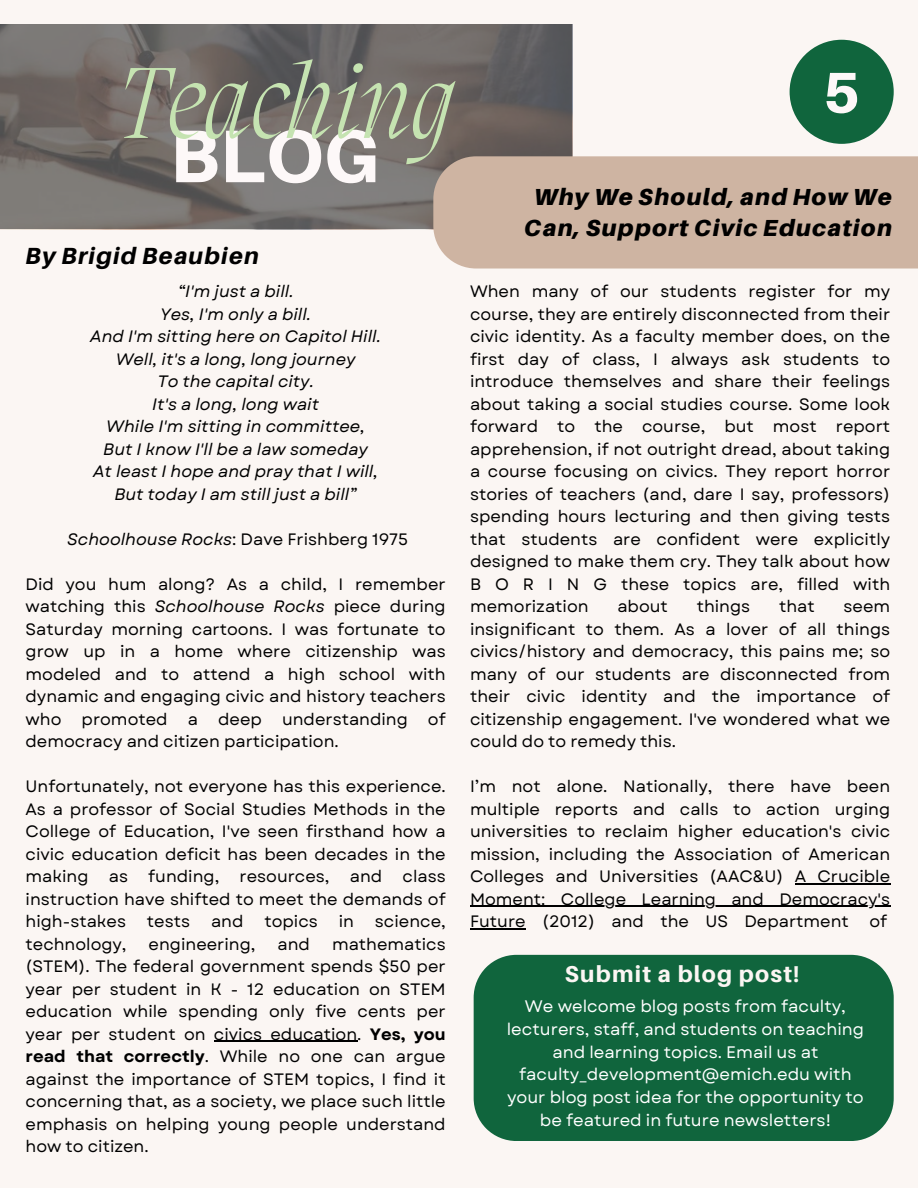
<style>
.page{position:relative;width:918px;height:1188px;background:#fbf6f3}
.page>*{position:absolute;margin:0;border:0;box-sizing:border-box;transform-origin:0 0}
.t1{font:italic 200 103.5px "Migra";color:#c5e3b1}
.t2{font:800 74.7px "Aileron";color:#fdf8f8}
.t3{font:800 57.6px "Aileron";color:#fdf8f8}
.t4{font:italic 800 23.4px "Aileron";letter-spacing:.055em;color:#000}
.t5{font:italic 900 23.25px/31.5px "Aileron";letter-spacing:.055em;color:#000;text-align:center}
.t6{font:800 22.95px "Aileron";letter-spacing:.055em;color:#fbf6f3}
.t7{font:16.65px/22.8px "Garet";color:#fff;text-align:center}
.t8{font:16.5px/22.5px "Garet";color:#000;text-align:justify}
.t9{font:italic 16.5px "Garet";color:#000}
.s1{font-style:italic}
.s2{font-weight:700}
</style>
<div class="page">
<svg style="left:0;top:24px;width:572px;height:205px;background:#706b69"></svg>
<div style="left:433px;top:156px;width:485px;height:113px;background:#ceb4a2"></div>
<div style="left:790px;top:40px;width:104px;height:104px;background:#10653d;border-radius:50%"></div>
<hr style="left:214px;top:1041px;width:143px;height:1px;background:#000">
<div style="left:474px;top:955px;width:420px;height:186px;background:#10653d"></div>
<hr style="left:795px;top:883px;width:95px;height:1px;background:#000">
<hr style="left:470px;top:906px;width:420px;height:1px;background:#000">
<hr style="left:470px;top:928px;width:56px;height:1px;background:#000">
<h1 class="t1" style="left:118px;top:54px;width:337px">Teaching</h1>
<p class="t2" style="left:170px;top:110px;width:211px">BLOG</p>
<p class="t4" style="left:26px;top:241px;width:235px">By Brigid Beaubien</p>
<h3 class="t9" style="left:178px;top:279px;width:117px">“I'm just a bill.</h3>
<h3 class="t9" style="left:160px;top:302px;width:153px">Yes, I'm only a bill.</h3>
<p class="t9" style="left:90px;top:324px;width:292px">And I'm sitting here on Capitol Hill.</p>
<p class="t9" style="left:116px;top:347px;width:241px">Well, it's a long, long journey</p>
<p class="t9" style="left:157px;top:369px;width:158px">To the capital city.</p>
<p class="t9" style="left:152px;top:392px;width:168px">It's a long, long wait</p>
<p class="t9" style="left:106px;top:414px;width:260px">While I'm sitting in committee,</p>
<p class="t9" style="left:103px;top:437px;width:266px">But I know I'll be a law someday</p>
<p class="t9" style="left:93px;top:459px;width:286px">At least I hope and pray that I will,</p>
<p class="t9" style="left:114px;top:482px;width:244px">But today I am still just a bill”</p>
<p class="t8" style="left:67px;top:528px;width:342px"><span class="s1">Schoolhouse Rocks</span>: Dave Frishberg 1975</p>
<p class="t8" style="left:26px;top:573px;width:422px">Did you hum along? As a child, I remember watching this <span class="s1">Schoolhouse Rocks</span> piece during Saturday morning cartoons. I was fortunate to grow up in a home where citizenship was modeled and to attend a high school with dynamic and engaging civic and history teachers who promoted a deep understanding of democracy and citizen participation.</p>
<p class="t8" style="left:26px;top:775px;width:422px">Unfortunately, not everyone has this experience.<br>As a professor of Social Studies Methods in the College of Education, I've seen firsthand how a civic education deficit has been decades in the making as funding, resources, and class instruction have shifted to meet the demands of high-stakes</p>
<p class="t8" style="left:147px;top:910px;width:45px">tests</p>
<p class="t8" style="left:211px;top:910px;width:34px">and</p>
<p class="t8" style="left:264px;top:910px;width:55px">topics</p>
<p class="t8" style="left:339px;top:910px;width:17px">in</p>
<p class="t8" style="left:375px;top:910px;width:72px">science,</p>
<p class="t8" style="left:26px;top:933px;width:422px;text-indent:306px">mathematics (STEM). The federal government spends $50 per year per student in K - 12 education on STEM education while spending only five cents per year per student on civics education. <span class="s2">Yes, you read that correctly</span>. While no one can argue against the importance of STEM topics, I find it concerning that, as a society, we place such little emphasis on helping young people understand how to citizen.</p>
<p class="t8" style="left:26px;top:933px;width:103px">technology,</p>
<p class="t8" style="left:149px;top:933px;width:108px">engineering,</p>
<p class="t8" style="left:278px;top:933px;width:34px">and</p>
<p class="t3" style="left:823px;top:57px;width:38px">5</p>
<h2 class="t5" style="left:524px;top:180px;width:370px">Why We Should, and How We<br>Can, Support Civic Education</h2>
<p class="t8" style="left:470px;top:280px;width:422px">When many of our students register for my course, they are entirely disconnected from their civic identity. As a faculty member does, on the first day of class, I always ask students to introduce themselves and share their feelings about taking a social studies course. Some look forward to the course, but most report apprehension, if not outright dread, about taking a course focusing on civics. They report horror stories of teachers (and, dare I say, professors) spending hours lecturing and then giving tests that students are confident were explicitly designed to make them cry. They talk about how B O R I N G these topics are, filled with memorization</p>
<p class="t8" style="left:617px;top:595px;width:52px">about</p>
<p class="t8" style="left:697px;top:595px;width:55px">things</p>
<p class="t8" style="left:779px;top:595px;width:37px">that</p>
<p class="t8" style="left:470px;top:595px;width:422px;text-indent:374px">seem insignificant to them. As a lover of all things civics/history and democracy, this pains me; so many of our students are disconnected from their civic identity and the importance of citizenship engagement. I've wondered what we could do to remedy this.</p>
<h3 class="t8" style="left:470px;top:775px;width:422px">I’m not alone. Nationally, there have been multiple reports and calls to action urging universities to reclaim higher education's civic mission, including the Association of American Colleges and Universities (AAC&amp;U) A Crucible</h3>
<p class="t8" style="left:470px;top:888px;width:422px">Moment: College Learning and Democracy's<br>Future (2012) and the US Department of</p>
<p class="t6" style="left:565px;top:960px;width:236px">Submit a blog post!</p>
<p class="t7" style="left:507px;top:995px;width:359px">We welcome blog posts from faculty, lecturers, staff, and students on teaching and learning topics. Email us at faculty_development@emich.edu with your blog post idea for the opportunity to be featured in future newsletters!</p>
</div>
